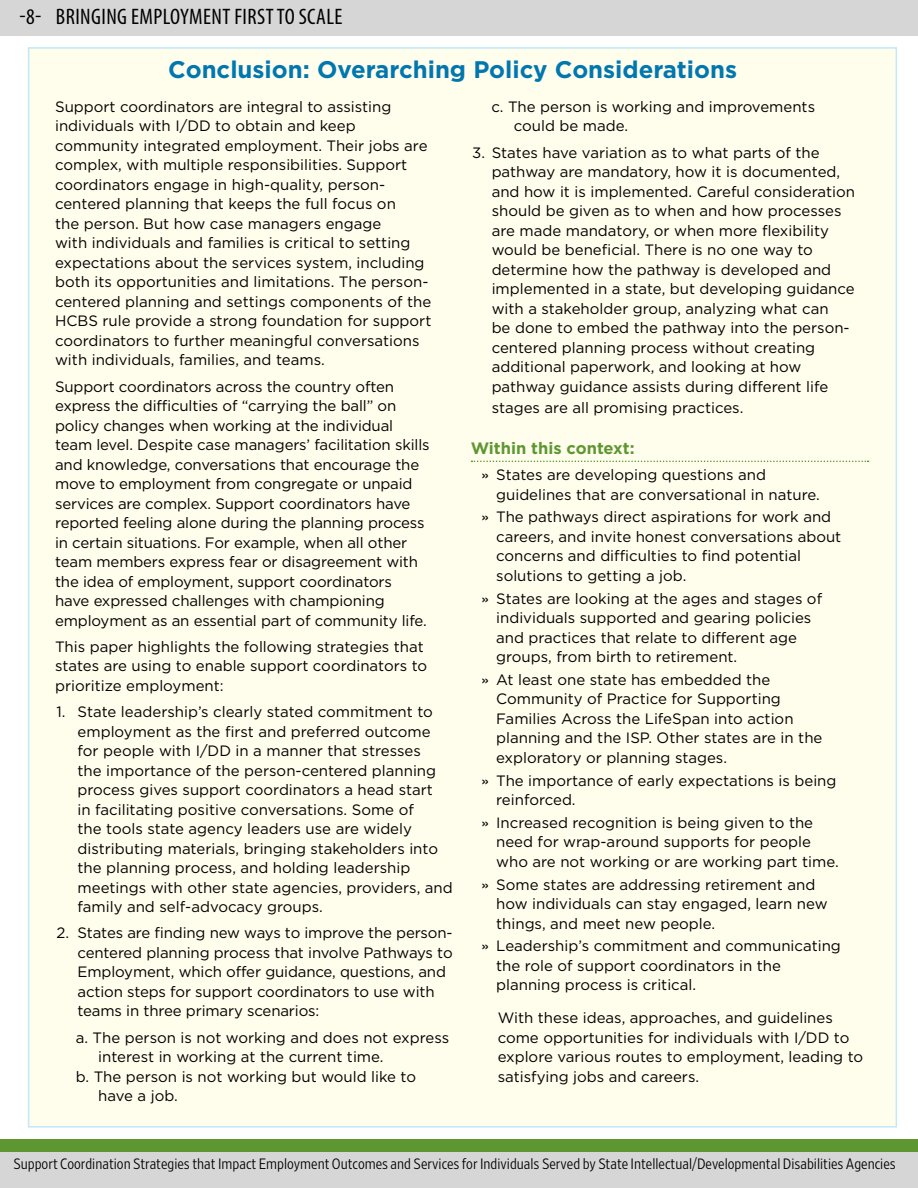
<style>
.page{position:relative;width:918px;height:1188px;background:#fff}
.page>*{position:absolute;margin:0;border:0;box-sizing:border-box;transform-origin:0 0}
.t1{font:700 24px "Gotham HTF";color:#0077af}
.t2{font:condensed 22.5px "Myriad Pro";letter-spacing:.02em;color:#000}
.t3{font:700 16.5px "Gotham HTF";color:#5e9732}
.t4{font:15px/19.5px "Gotham HTF";color:#000}
.t5{font:300 15px "Retina Narrow";color:#000}
.s1{font-family:"Helvetica"}
</style>
<div class="page">
<div style="left:0;top:1139px;width:918px;height:49px;background:#d6d6d6"></div>
<div style="left:0;top:1139px;width:918px;height:13px;background:#5e9732"></div>
<div style="left:0;top:0;width:918px;height:36px;background:#d6d6d6"></div>
<div style="left:28px;top:47px;width:869px;height:1081px;background:#fffdec;border:2px solid #c1e8fb"></div>
<svg style="left:471px;top:461px;width:398px;height:1px"></svg>
<h2 class="t2" style="left:20px;top:5px;width:324px">-8- BRINGING EMPLOYMENT FIRST TO SCALE</h2>
<h1 class="t1" style="left:168px;top:56px;width:570px">Conclusion: Overarching Policy Considerations</h1>
<p class="t4" style="left:55px;top:97px;width:378px">Support coordinators are integral to assisting individuals with I/DD to obtain and keep community integrated employment. Their jobs are complex, with multiple responsibilities. Support coordinators engage in high-quality, person&shy;centered planning that keeps the full focus on<br>the person. But how case managers engage<br>with individuals and families is critical to setting expectations about the services system, including both its opportunities and limitations. The person&shy;centered planning and settings components of the HCBS rule provide a strong foundation for support coordinators to further meaningful conversations with individuals, families, and teams.</p>
<p class="t4" style="left:55px;top:376px;width:376px">Support coordinators across the country often express the difficulties of “carrying the ball” on policy changes when working at the individual team level. Despite case managers’ facilitation skills and knowledge, conversations that encourage the move to employment from congregate or unpaid services are complex. Support coordinators have reported feeling alone during the planning process in certain situations. For example, when all other team members express fear or disagreement with the idea of employment, support coordinators have expressed challenges with championing employment as an essential part of community life.</p>
<p class="t4" style="left:55px;top:637px;width:374px">This paper highlights the following strategies that states are using to enable support coordinators to prioritize employment:</p>
<p class="t4" style="left:78px;top:702px;width:377px;text-indent:-21px">1. State leadership’s clearly stated commitment to employment as the first and preferred outcome for people with I/DD in a manner that stresses<br>the importance of the person-centered planning process gives support coordinators a head start<br>in facilitating positive conversations. Some of<br>the tools state agency leaders use are widely distributing materials, bringing stakeholders into the planning process, and holding leadership meetings with other state agencies, providers, and family and self-advocacy groups.</p>
<p class="t4" style="left:78px;top:923px;width:377px;text-indent:-21px">2. States are finding new ways to improve the person&shy;centered planning process that involve Pathways to Employment, which offer guidance, questions, and action steps for support coordinators to use with teams in three primary scenarios:</p>
<p class="t4" style="left:76px;top:1027px;width:375px">a. The person is not working and does not express</p>
<p class="t4" style="left:98px;top:1047px;width:287px">interest in working at the current time.</p>
<p class="t4" style="left:76px;top:1066px;width:342px">b. The person is not working but would like to</p>
<p class="t4" style="left:98px;top:1086px;width:81px">have a job.</p>
<p class="t4" style="left:514px;top:97px;width:303px;text-indent:-22px">c. The person is working and improvements could be made.</p>
<p class="t4" style="left:492px;top:142px;width:365px;text-indent:-20px">3. States have variation as to what parts of the pathway are mandatory, how it is documented, and how it is implemented. Careful consideration should be given as to when and how processes are made mandatory, or when more flexibility would be beneficial. There is no one way to determine how the pathway is developed and implemented in a state, but developing guidance with a stakeholder group, analyzing what can<br>be done to embed the pathway into the person&shy;centered planning process without creating additional paperwork, and looking at how pathway guidance assists during different life</p>
<p class="t4" style="left:492px;top:397px;width:253px">stages are all promising practices.</p>
<p class="t3" style="left:471px;top:438px;width:165px">Within this context:</p>
<p class="t4" style="left:496px;top:465px;width:325px;text-indent:-15px"><span class="s1">»</span> States are developing questions and guidelines that are conversational in nature.</p>
<p class="t4" style="left:496px;top:507px;width:347px;text-indent:-15px"><span class="s1">»</span> The pathways direct aspirations for work and careers, and invite honest conversations about concerns and difficulties to find potential solutions to getting a job.</p>
<p class="t4" style="left:496px;top:588px;width:327px;text-indent:-15px"><span class="s1">»</span> States are looking at the ages and stages of individuals supported and gearing policies and practices that relate to different age groups, from birth to retirement.</p>
<p class="t4" style="left:496px;top:670px;width:328px;text-indent:-15px"><span class="s1">»</span> At least one state has embedded the Community of Practice for Supporting Families Across the LifeSpan into action planning and the ISP. Other states are in the exploratory or planning stages.</p>
<p class="t4" style="left:496px;top:770px;width:342px;text-indent:-15px"><span class="s1">»</span> The importance of early expectations is being reinforced.</p>
<p class="t4" style="left:496px;top:812px;width:344px;text-indent:-15px"><span class="s1">»</span> Increased recognition is being given to the need for wrap-around supports for people who are not working or are working part time.</p>
<p class="t4" style="left:496px;top:874px;width:333px;text-indent:-15px"><span class="s1">»</span> Some states are addressing retirement and how individuals can stay engaged, learn new things, and meet new people.</p>
<p class="t4" style="left:496px;top:936px;width:346px;text-indent:-15px"><span class="s1">»</span> Leadership’s commitment and communicating the role of support coordinators in the planning process is critical.</p>
<p class="t4" style="left:498px;top:1008px;width:367px">With these ideas, approaches, and guidelines come opportunities for individuals with I/DD to explore various routes to employment, leading to satisfying jobs and careers.</p>
<p class="t5" style="left:13px;top:1154px;width:884px">Support Coordination Strategies that Impact Employment Outcomes and Services for Individuals Served by State Intellectual/Developmental Disabilities Agencies</p>
</div>
